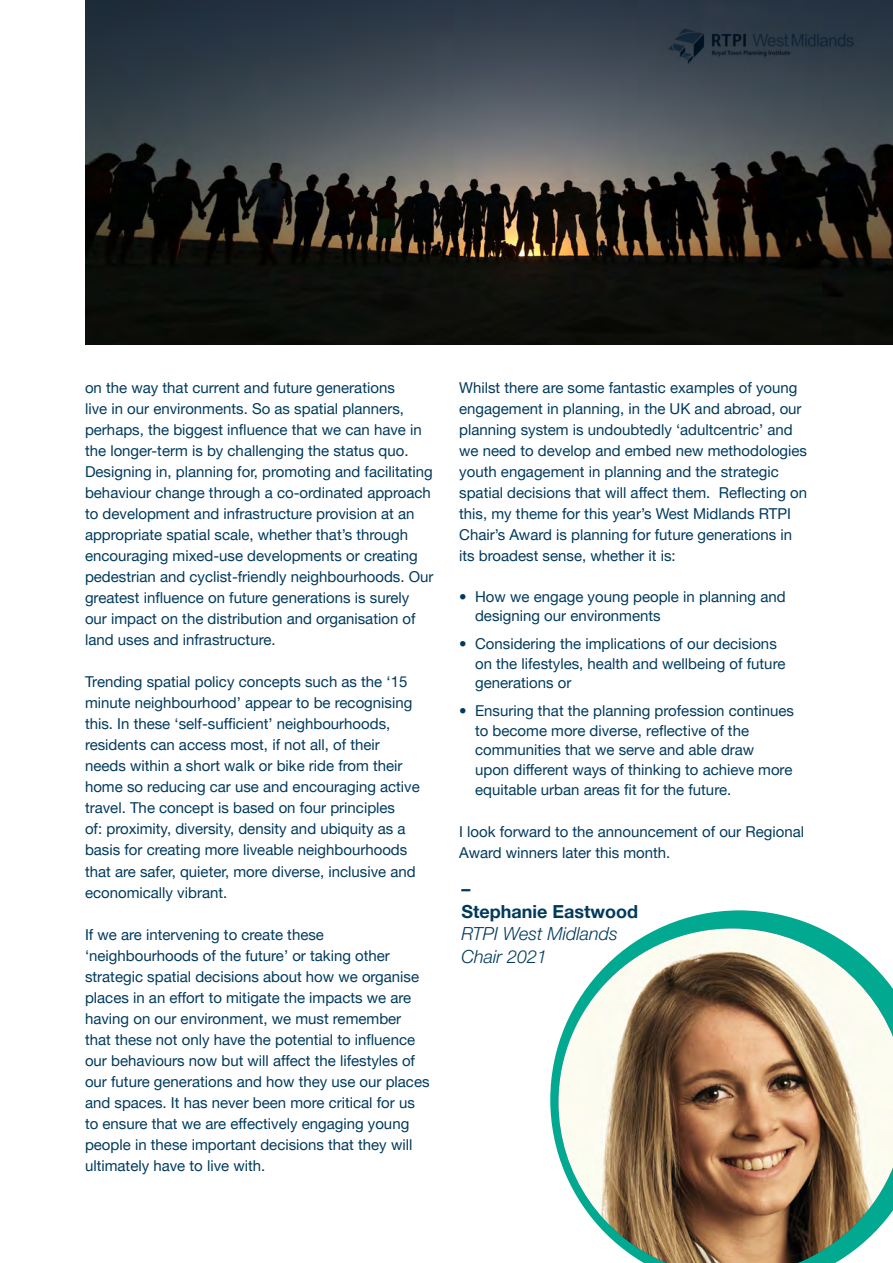
<style>
.page{position:relative;width:893px;height:1263px;background:#fff}
.page>*{position:absolute;margin:0;border:0;box-sizing:border-box;transform-origin:0 0}
.t1{font:italic 300 18px/22.5px "Helvetica Neue LT Pro";color:#003a5d}
.t2{font:700 18px/22.5px "Helvetica Neue LT Pro";color:#003a5d}
.t3{font:15px/21px "Helvetica Neue LT Pro";color:#003a5d}
</style>
<div class="page">
<svg style="left:550px;top:910px;width:269px;height:243px"></svg>
<img style="left:85px;top:0;width:808px;height:344px">
<img style="left:558px;top:928px;width:335px;height:335px">
<img style="left:660px;top:21px;width:201px;height:50px">
<p class="t3" style="left:85px;top:377px;width:350px">on the way that current and future generations<br>live in our environments. So as spatial planners, perhaps, the biggest influence that we can have in the longer-term is by challenging the status quo.<br>Designing in, planning for, promoting and facilitating behaviour change through a co-ordinated approach to development and infrastructure provision at an appropriate spatial scale, whether that’s through encouraging mixed-use developments or creating pedestrian and cyclist-friendly neighbourhoods. Our greatest influence on future generations is surely our impact on the distribution and organisation of land uses and infrastructure.</p>
<p class="t3" style="left:85px;top:671px;width:336px">Trending spatial policy concepts such as the ‘15 minute neighbourhood’ appear to be recognising this. In these ‘self-sufficient’ neighbourhoods, residents can access most, if not all, of their needs within a short walk or bike ride from their home so reducing car use and encouraging active travel. The concept is based on four principles<br>of: proximity, diversity, density and ubiquity as a basis for creating more liveable neighbourhoods that are safer, quieter, more diverse, inclusive and economically vibrant.</p>
<p class="t3" style="left:85px;top:923px;width:346px">If we are intervening to create these ‘neighbourhoods of the future’ or taking other strategic spatial decisions about how we organise places in an effort to mitigate the impacts we are having on our environment, we must remember that these not only have the potential to influence our behaviours now but will affect the lifestyles of our future generations and how they use our places and spaces. It has never been more critical for us to ensure that we are effectively engaging young people in these important decisions that they will ultimately have to live with.</p>
<p class="t3" style="left:459px;top:377px;width:349px">Whilst there are some fantastic examples of young engagement in planning, in the UK and abroad, our planning system is undoubtedly ‘adultcentric’ and we need to develop and embed new methodologies youth engagement in planning and the strategic spatial decisions that will affect them. Reflecting on this, my theme for this year’s West Midlands RTPI Chair’s Award is planning for future generations in its broadest sense, whether it is:</p>
<p class="t3" style="left:475px;top:586px;width:312px;line-height:19.5px;text-indent:-16px">• How we engage young people in planning and designing our environments</p>
<p class="t3" style="left:475px;top:634px;width:312px;line-height:19.5px;text-indent:-16px">• Considering the implications of our decisions on the lifestyles, health and wellbeing of future generations or</p>
<p class="t3" style="left:475px;top:701px;width:320px;line-height:19.5px;text-indent:-16px">• Ensuring that the planning profession continues to become more diverse, reflective of the communities that we serve and able draw<br>upon different ways of thinking to achieve more equitable urban areas fit for the future.</p>
<p class="t3" style="left:459px;top:820px;width:346px">I look forward to the announcement of our Regional<br>Award winners later this month.</p>
<p class="t2" style="left:461px;top:877px;width:178px">–<br>Stephanie Eastwood</p>
<p class="t1" style="left:461px;top:922px;width:158px">RTPI West Midlands<br>Chair 2021</p>
</div>
